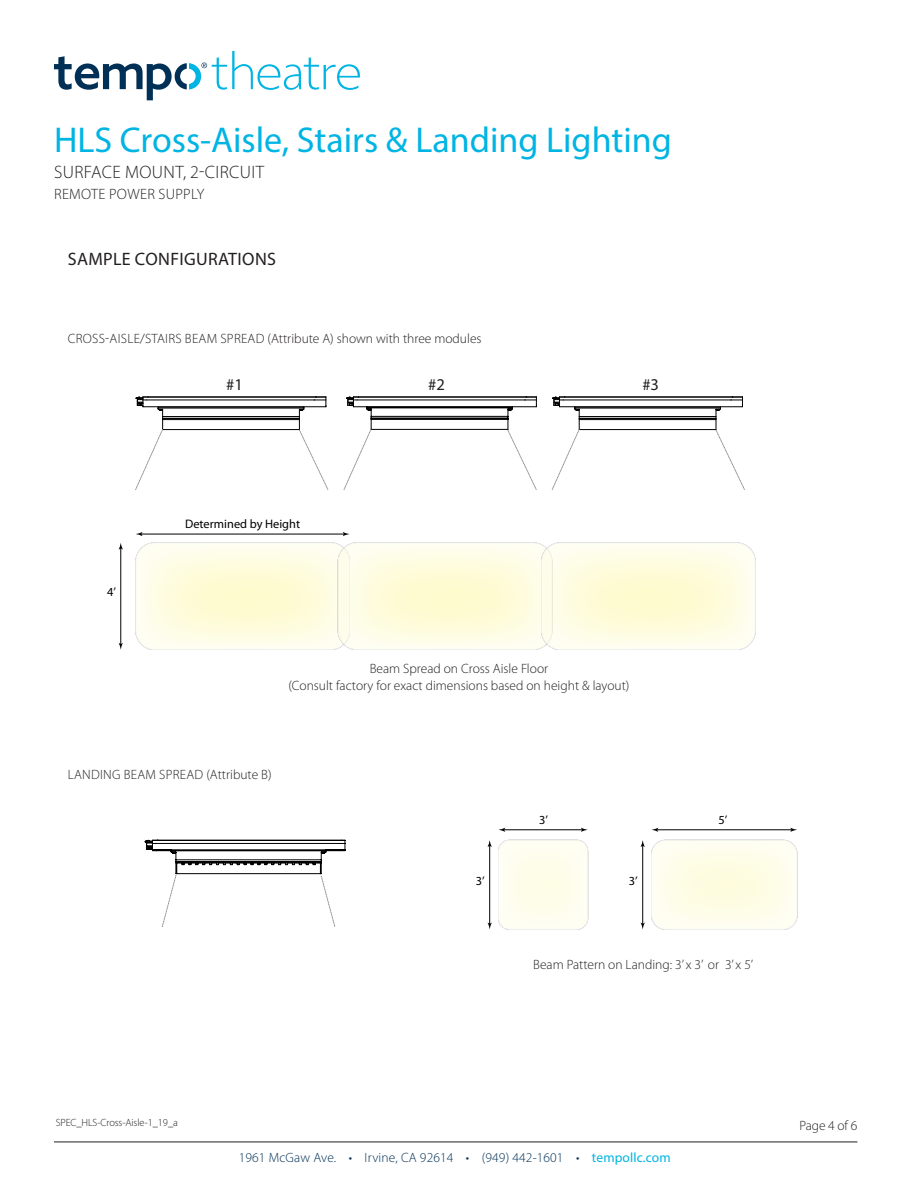
<style>
.page{position:relative;width:918px;height:1188px;background:#fff}
.page>*{position:absolute;margin:0;border:0;box-sizing:border-box;transform-origin:0 0}
.Head{font:36px "Myriad Pro";color:#00b4e3}
.Head-2{font:300 18px "Myriad Pro";letter-spacing:.02em;color:#231f20}
.Table_Head{font:18px "Myriad Pro";letter-spacing:.02em;color:#231f20}
.Column_Heads{font:16.5px "Myriad Pro";color:#231f20}
.Head-3{font:300 15px "Myriad Pro";letter-spacing:.02em;color:#231f20}
.Column_Heads-2{font:300 13.5px "Myriad Pro";color:#231f20}
.t1{font:300 13.5px "Myriad Pro";letter-spacing:.01em;color:#003056}
.Column_Heads-3{font:300 13.5px "Myriad Pro";letter-spacing:.02em;color:#231f20}
.t2{font:12.3px "Myriad Pro";color:#000}
.t3{font:300 10.5px "Myriad Pro";letter-spacing:-.01em;color:#231f20}
.s1{font-weight:400;color:#00b4e3}
</style>
<div class="page">
<hr style="left:54px;top:1142px;width:803px;height:1px;background:#231f20">
<svg style="left:54px;top:51px;width:306px;height:49px"></svg>
<hr style="left:579px;top:429px;width:137px;height:1px;background:#000">
<hr style="left:579px;top:419px;width:137px;height:1px;background:#000">
<hr style="left:579px;top:418px;width:137px;height:1px;background:#000">
<hr style="left:579px;top:416px;width:137px;height:1px;background:#000">
<hr style="left:575px;top:408px;width:145px;height:1px;background:#000">
<hr style="left:575px;top:407px;width:145px;height:1px;background:#000">
<hr style="left:163px;top:429px;width:136px;height:1px;background:#000">
<hr style="left:163px;top:419px;width:136px;height:1px;background:#000">
<hr style="left:163px;top:418px;width:136px;height:1px;background:#000">
<hr style="left:163px;top:416px;width:136px;height:1px;background:#000">
<hr style="left:158px;top:408px;width:146px;height:1px;background:#000">
<hr style="left:158px;top:407px;width:146px;height:1px;background:#000">
<svg style="left:135px;top:397px;width:28px;height:93px"></svg>
<hr style="left:148px;top:397px;width:168px;height:1px;background:#000">
<hr style="left:147px;top:400px;width:168px;height:1px;background:#000">
<hr style="left:143px;top:406px;width:183px;height:1px;background:#000">
<svg style="left:295px;top:397px;width:294px;height:93px"></svg>
<hr style="left:565px;top:397px;width:168px;height:1px;background:#000">
<hr style="left:563px;top:400px;width:168px;height:1px;background:#000">
<svg style="left:715px;top:397px;width:30px;height:93px"></svg>
<hr style="left:560px;top:406px;width:183px;height:1px;background:#000">
<svg style="left:144px;top:840px;width:202px;height:86px"></svg>
<svg style="left:136px;top:543px;width:214px;height:107px"></svg>
<div style="left:135px;top:542px;width:215px;height:108px;border:1px solid #fff;border-radius:19px"></div>
<svg style="left:338px;top:543px;width:214px;height:107px;background:#fdfce0"></svg>
<div style="left:338px;top:542px;width:214px;height:108px;border:1px solid #fff;border-radius:19px"></div>
<svg style="left:541px;top:543px;width:214px;height:107px;background:#fdfce1"></svg>
<div style="left:541px;top:542px;width:215px;height:108px;border:1px solid #fff;border-radius:19px"></div>
<hr style="left:140px;top:534px;width:205px;height:1px;background:#000">
<svg style="left:136px;top:532px;width:7px;height:4px"></svg>
<svg style="left:343px;top:532px;width:7px;height:4px"></svg>
<hr style="left:120px;top:547px;width:1px;height:98px;background:#000">
<svg style="left:119px;top:643px;width:4px;height:7px"></svg>
<svg style="left:119px;top:543px;width:4px;height:7px"></svg>
<div style="left:498px;top:840px;width:90px;height:89px;background:#fefdef;border-radius:11px"></div>
<div style="left:498px;top:840px;width:90px;height:90px;border:1px solid #fff;border-radius:11px"></div>
<hr style="left:503px;top:830px;width:80px;height:1px;background:#000">
<svg style="left:498px;top:828px;width:7px;height:4px"></svg>
<svg style="left:581px;top:828px;width:7px;height:4px"></svg>
<hr style="left:489px;top:845px;width:1px;height:80px;background:#000">
<svg style="left:488px;top:923px;width:4px;height:6px"></svg>
<svg style="left:488px;top:840px;width:4px;height:7px"></svg>
<div style="left:652px;top:840px;width:145px;height:89px;background:#fefdea;border-radius:15px"></div>
<div style="left:651px;top:840px;width:146px;height:90px;border:1px solid #fff;border-radius:15px"></div>
<hr style="left:656px;top:830px;width:137px;height:1px;background:#000">
<svg style="left:652px;top:828px;width:6px;height:4px"></svg>
<svg style="left:790px;top:828px;width:7px;height:4px"></svg>
<hr style="left:642px;top:845px;width:1px;height:80px;background:#000">
<svg style="left:641px;top:923px;width:4px;height:6px"></svg>
<svg style="left:641px;top:840px;width:4px;height:7px"></svg>
<p class="Head" style="left:54px;top:118px;width:620px">HLS Cross-Aisle, Stairs &amp; Landing Lighting</p>
<p class="Head-2" style="left:54px;top:161px;width:211px">SURFACE MOUNT, 2-CIRCUIT</p>
<p class="Head-3" style="left:54px;top:185px;width:152px">REMOTE POWER SUPPLY</p>
<p class="Table_Head" style="left:68px;top:248px;width:210px">SAMPLE CONFIGURATIONS</p>
<p class="Column_Heads-2" style="left:68px;top:330px;width:415px">CROSS-AISLE/STAIRS BEAM SPREAD (Attribute A) shown with three modules</p>
<p class="Column_Heads" style="left:226px;top:374px;width:18px">#1</p>
<p class="Column_Heads" style="left:428px;top:374px;width:18px">#2</p>
<p class="Column_Heads" style="left:642px;top:374px;width:18px">#3</p>
<p class="t2" style="left:107px;top:585px;width:10px">4’</p>
<p class="t2" style="left:185px;top:517px;width:116px">Determined by Height</p>
<p class="Column_Heads-2" style="left:370px;top:661px;width:180px">Beam Spread on Cross Aisle Floor</p>
<p class="Column_Heads-2" style="left:288px;top:677px;width:343px">(Consult factory for exact dimensions based on height &amp; layout)</p>
<p class="Column_Heads-3" style="left:68px;top:766px;width:205px">LANDING BEAM SPREAD (Attribute B)</p>
<p class="t2" style="left:476px;top:873px;width:10px">3’</p>
<p class="t2" style="left:539px;top:812px;width:10px">3’</p>
<p class="t2" style="left:629px;top:873px;width:10px">3’</p>
<p class="t2" style="left:718px;top:812px;width:10px">5’</p>
<p class="Column_Heads-2" style="left:533px;top:956px;width:222px">Beam Pattern on Landing: 3’ x 3’ or 3’ x 5’</p>
<p class="t3" style="left:56px;top:1116px;width:124px">SPEC_HLS-Cross-Aisle-1_19_a</p>
<p class="Column_Heads-2" style="left:800px;top:1118px;width:59px">Page 4 of 6</p>
<p class="t1" style="left:239px;top:1150px;width:433px">1961 McGaw Ave. • Irvine, CA 92614 • (949) 442-1601 • <span class="s1">tempollc.com</span></p>
</div>
